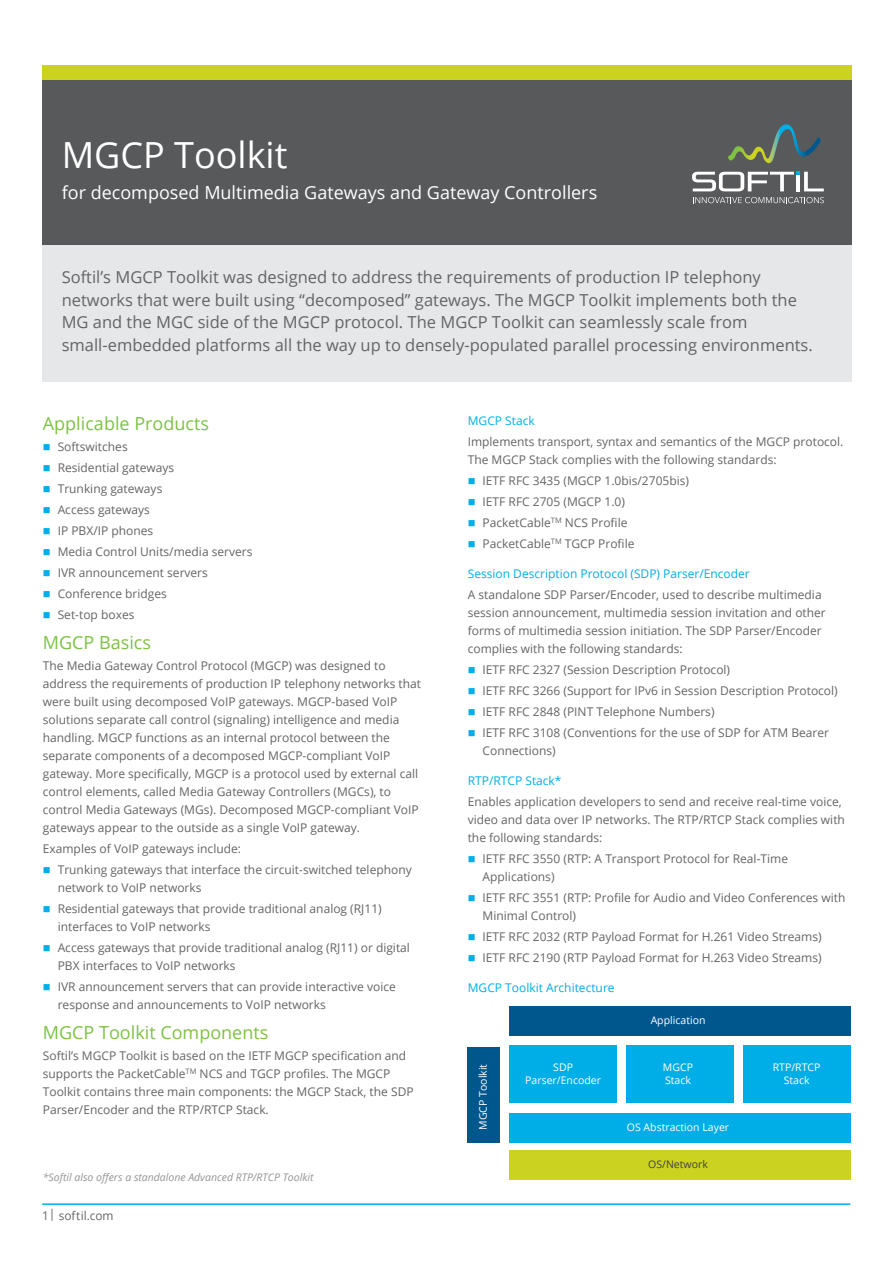
<style>
.page{position:relative;width:893px;height:1263px;background:#fff}
.page>*{position:absolute;margin:0;border:0;box-sizing:border-box;transform-origin:0 0}
.t1{font:36px "Open Sans";color:#fff}
.t2{font:18px "Open Sans";color:#fff}
.t3{font:18px "Open Sans";color:#7dc242}
.t4{font:16.5px/22.5px "Open Sans";color:#636466}
.t5{font:12px/18px "Open Sans";color:#636466}
.t6{font:12px "Open Sans";color:#00aee7}
.t7{font:10.5px/12.6px "Open Sans";color:#fff;text-align:center}
.t8{font:italic 10.5px "Open Sans";color:#939598}
.t9{font:10.5px "Open Sans";color:#414042}
.s1{color:#00aee7}
</style>
<div class="page">
<div style="left:509px;top:1045px;width:108px;height:58px;background:#00aee7"></div>
<div style="left:626px;top:1045px;width:108px;height:58px;background:#00aee7"></div>
<div style="left:743px;top:1045px;width:107px;height:58px;background:#00aee7"></div>
<div style="left:509px;top:1006px;width:341px;height:30px;background:#00578e"></div>
<div style="left:509px;top:1113px;width:341px;height:30px;background:#00aee7"></div>
<div style="left:509px;top:1150px;width:341px;height:30px;background:#cbd320"></div>
<div style="left:42px;top:65px;width:810px;height:41px;background:#cbd320"></div>
<div style="left:42px;top:80px;width:810px;height:166px;background:#58595b"></div>
<div style="left:42px;top:245px;width:810px;height:137px;background:#e6e7e8"></div>
<svg style="left:728px;top:124px;width:93px;height:40px"></svg>
<svg style="left:693px;top:197px;width:131px;height:6px"></svg>
<svg style="left:692px;top:172px;width:132px;height:19px"></svg>
<hr style="left:42px;top:1203px;width:808px;height:2px;background:#00aee7">
<div style="left:468px;top:1047px;width:32px;height:96px;background:#00578e"></div>
<h1 class="t1" style="left:62px;top:131px;width:227px">MGCP Toolkit</h1>
<h2 class="t2" style="left:62px;top:180px;width:537px">for decomposed Multimedia Gateways and Gateway Controllers</h2>
<p class="t4" style="left:62px;top:265px;width:753px">Softil’s MGCP Toolkit was designed to address the requirements of production IP telephony networks that were built using “decomposed” gateways. The MGCP Toolkit implements both the MG and the MGC side of the MGCP protocol. The MGCP Toolkit can seamlessly scale from small-embedded platforms all the way up to densely-populated parallel processing environments.</p>
<h2 class="t3" style="left:43px;top:411px;width:168px">Applicable Products</h2>
<p class="t5" style="left:43px;top:437px;width:86px"><span class="s1">■</span> Softswitches</p>
<p class="t5" style="left:43px;top:458px;width:133px"><span class="s1">■</span> Residential gateways</p>
<p class="t5" style="left:43px;top:479px;width:121px"><span class="s1">■</span> Trunking gateways</p>
<p class="t5" style="left:43px;top:500px;width:109px"><span class="s1">■</span> Access gateways</p>
<p class="t5" style="left:43px;top:521px;width:112px"><span class="s1">■</span> IP PBX/IP phones</p>
<p class="t5" style="left:43px;top:542px;width:211px"><span class="s1">■</span> Media Control Units/media servers</p>
<p class="t5" style="left:43px;top:563px;width:167px"><span class="s1">■</span> IVR announcement servers</p>
<p class="t5" style="left:43px;top:584px;width:126px"><span class="s1">■</span> Conference bridges</p>
<p class="t5" style="left:43px;top:605px;width:93px"><span class="s1">■</span> Set-top boxes</p>
<h2 class="t3" style="left:43px;top:630px;width:110px">MGCP Basics</h2>
<p class="t5" style="left:43px;top:656px;width:380px">The Media Gateway Control Protocol (MGCP) was designed to address the requirements of production IP telephony networks that were built using decomposed VoIP gateways. MGCP-based VoIP solutions separate call control (signaling) intelligence and media handling. MGCP functions as an internal protocol between the separate components of a decomposed MGCP-compliant VoIP gateway. More specifically, MGCP is a protocol used by external call control elements, called Media Gateway Controllers (MGCs), to control Media Gateways (MGs). Decomposed MGCP-compliant VoIP gateways appear to the outside as a single VoIP gateway.</p>
<p class="t5" style="left:43px;top:839px;width:200px">Examples of VoIP gateways include:</p>
<p class="t5" style="left:58px;top:860px;width:356px;text-indent:-15px"><span class="s1">■</span> Trunking gateways that interface the circuit-switched telephony network to VoIP networks</p>
<p class="t5" style="left:58px;top:899px;width:326px;text-indent:-15px"><span class="s1">■</span> Residential gateways that provide traditional analog (RJ11) interfaces to VoIP networks</p>
<p class="t5" style="left:58px;top:938px;width:354px;text-indent:-15px"><span class="s1">■</span> Access gateways that provide traditional analog (RJ11) or digital<br>PBX interfaces to VoIP networks</p>
<p class="t5" style="left:58px;top:977px;width:340px;text-indent:-15px"><span class="s1">■</span> IVR announcement servers that can provide interactive voice response and announcements to VoIP networks</p>
<h2 class="t3" style="left:43px;top:1020px;width:227px">MGCP Toolkit Components</h2>
<p class="t5" style="left:43px;top:1046px;width:372px">Softil’s MGCP Toolkit is based on the IETF MGCP specification and supports the PacketCable<sup>TM</sup> NCS and TGCP profiles. The MGCP Toolkit contains three main components: the MGCP Stack, the SDP Parser/Encoder and the RTP/RTCP Stack.</p>
<p class="t8" style="left:43px;top:1170px;width:272px">*Softil also offers a standalone Advanced RTP/RTCP Toolkit</p>
<p class="t5" style="left:42px;top:1206px;width:73px">1| softil.com</p>
<p class="t6" style="left:468px;top:413px;width:68px">MGCP Stack</p>
<p class="t5" style="left:468px;top:433px;width:377px">Implements transport, syntax and semantics of the MGCP protocol.<br>The MGCP Stack complies with the following standards:</p>
<p class="t5" style="left:468px;top:472px;width:223px"><span class="s1">■</span> IETF RFC 3435 (MGCP 1.0bis/2705bis)</p>
<p class="t5" style="left:468px;top:493px;width:159px"><span class="s1">■</span> IETF RFC 2705 (MGCP 1.0)</p>
<p class="t5" style="left:468px;top:514px;width:161px"><span class="s1">■</span> PacketCable<sup>TM</sup> NCS Profile</p>
<p class="t5" style="left:468px;top:535px;width:168px"><span class="s1">■</span> PacketCable<sup>TM</sup> TGCP Profile</p>
<p class="t6" style="left:468px;top:566px;width:284px">Session Description Protocol (SDP) Parser/Encoder</p>
<p class="t5" style="left:468px;top:586px;width:360px">A standalone SDP Parser/Encoder, used to describe multimedia session announcement, multimedia session invitation and other forms of multimedia session initiation. The SDP Parser/Encoder complies with the following standards:</p>
<p class="t5" style="left:468px;top:661px;width:264px"><span class="s1">■</span> IETF RFC 2327 (Session Description Protocol)</p>
<p class="t5" style="left:468px;top:682px;width:372px"><span class="s1">■</span> IETF RFC 3266 (Support for IPv6 in Session Description Protocol)</p>
<p class="t5" style="left:468px;top:703px;width:248px"><span class="s1">■</span> IETF RFC 2848 (PINT Telephone Numbers)</p>
<p class="t5" style="left:483px;top:724px;width:348px;text-indent:-15px"><span class="s1">■</span> IETF RFC 3108 (Conventions for the use of SDP for ATM Bearer<br>Connections)</p>
<p class="t6" style="left:468px;top:773px;width:95px">RTP/RTCP Stack*</p>
<p class="t5" style="left:468px;top:793px;width:379px">Enables application developers to send and receive real-time voice, video and data over IP networks. The RTP/RTCP Stack complies with the following standards:</p>
<p class="t5" style="left:483px;top:850px;width:307px;text-indent:-15px"><span class="s1">■</span> IETF RFC 3550 (RTP: A Transport Protocol for Real-Time<br>Applications)</p>
<p class="t5" style="left:483px;top:889px;width:364px;text-indent:-15px"><span class="s1">■</span> IETF RFC 3551 (RTP: Profile for Audio and Video Conferences with<br>Minimal Control)</p>
<p class="t5" style="left:468px;top:928px;width:355px"><span class="s1">■</span> IETF RFC 2032 (RTP Payload Format for H.261 Video Streams)</p>
<p class="t5" style="left:468px;top:949px;width:355px"><span class="s1">■</span> IETF RFC 2190 (RTP Payload Format for H.263 Video Streams)</p>
<p class="t6" style="left:468px;top:980px;width:148px">MGCP Toolkit Architecture</p>
<p class="t7" style="left:476px;top:1130px;width:67px;rotate:-90deg">MGCP Toolkit</p>
<p class="t7" style="left:525px;top:1061px;width:77px">SDP<br>Parser/Encoder</p>
<p class="t7" style="left:651px;top:1014px;width:56px">Application</p>
<p class="t7" style="left:663px;top:1061px;width:32px;text-align:left">MGCP<br>Stack</p>
<p class="t7" style="left:773px;top:1061px;width:49px">RTP/RTCP<br>Stack</p>
<p class="t7" style="left:627px;top:1120px;width:104px">OS Abstraction Layer</p>
<p class="t9" style="left:648px;top:1157px;width:61px">OS/Network</p>
</div>
